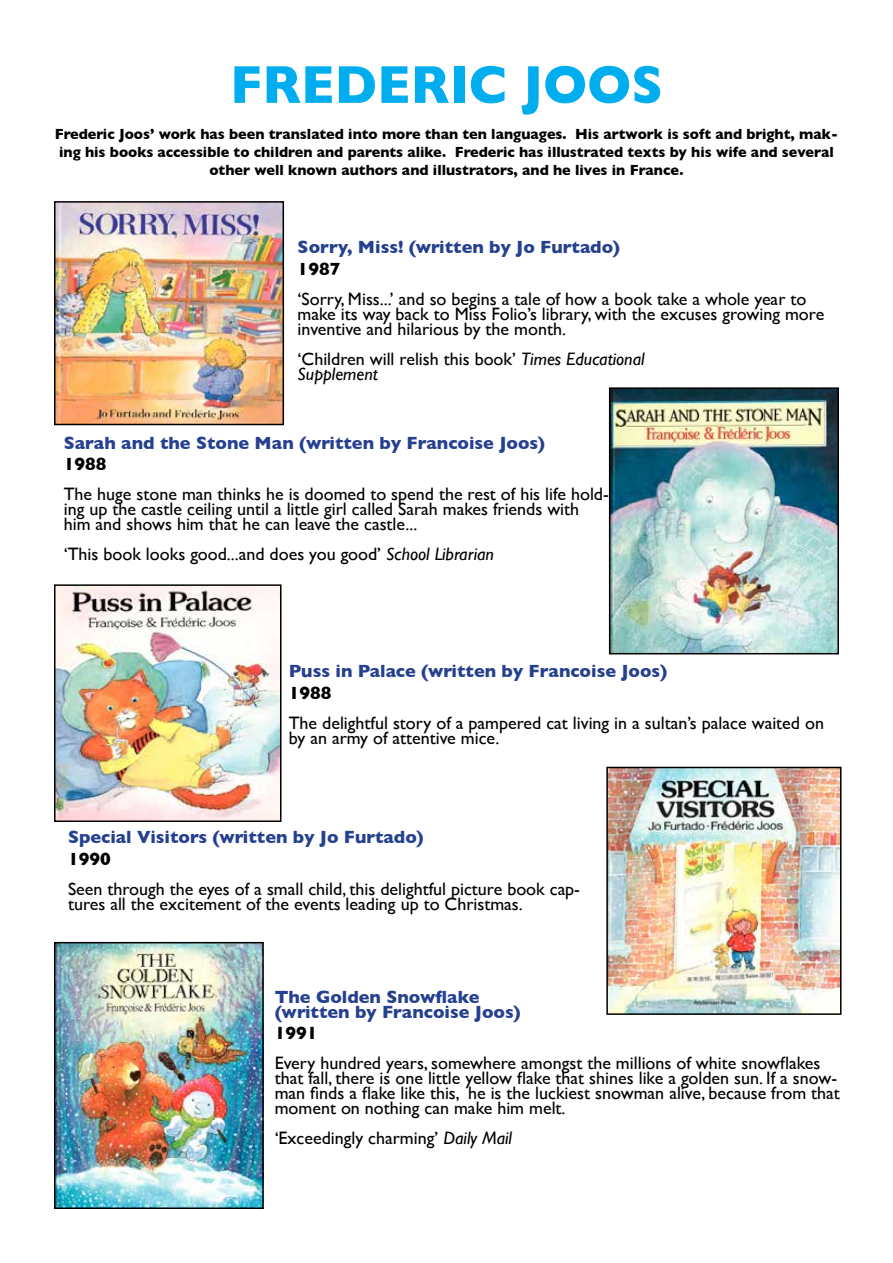
<style>
.page{position:relative;width:893px;height:1263px;background:#fff}
.page>*{position:absolute;margin:0;border:0;box-sizing:border-box;transform-origin:0 0}
.t1{font:700 54px "Gill Sans";color:#00aeef;scale:.96 1}
.t2{font:18px/15px "Gill Sans";color:#000}
.t3{font:700 18px/15px "Gill Sans";color:#25408f}
.t4{font:700 18px "Gill Sans";color:#000}
.t5{font:700 15px/18px "Gill Sans";color:#000;text-align:center;scale:.96 1}
.s1{font-style:italic}
</style>
<div class="page">
<img style="left:57px;top:587px;width:221px;height:232px">
<div style="left:54px;top:584px;width:227px;height:238px;border:2px solid #000"></div>
<img style="left:612px;top:390px;width:224px;height:261px">
<div style="left:609px;top:387px;width:230px;height:267px;border:2px solid #000"></div>
<img style="left:57px;top:204px;width:224px;height:218px">
<div style="left:54px;top:201px;width:230px;height:224px;border:2px solid #000"></div>
<img style="left:609px;top:770px;width:229px;height:242px">
<div style="left:606px;top:767px;width:235px;height:248px;border:2px solid #000"></div>
<img style="left:57px;top:945px;width:204px;height:261px">
<div style="left:54px;top:942px;width:210px;height:267px;border:2px solid #000"></div>
<h1 class="t1" style="left:230px;top:42px;width:452px">FREDERIC JOOS</h1>
<p class="t5" style="left:55px;top:124px;width:818px">Frederic Joos’ work has been translated into more than ten languages. His artwork is soft and bright, mak&shy;ing his books accessible to children and parents alike. Frederic has illustrated texts by his wife and several other well known authors and illustrators, and he lives in France.</p>
<p class="t3" style="left:298px;top:239px;width:324px">Sorry, Miss! (written by Jo Furtado)</p>
<p class="t4" style="left:298px;top:254px;width:44px">1987</p>
<p class="t2" style="left:298px;top:291px;width:528px">‘Sorry, Miss...’ and so begins a tale of how a book take a whole year to make its way back to Miss Folio’s library, with the excuses growing more inventive and hilarious by the month.</p>
<p class="t2" style="left:298px;top:351px;width:348px">‘Children will relish this book’ <span class="s1">Times Educational<br>Supplement</span></p>
<p class="t3" style="left:64px;top:435px;width:483px">Sarah and the Stone Man (written by Francoise Joos)</p>
<p class="t4" style="left:64px;top:450px;width:44px">1988</p>
<p class="t2" style="left:64px;top:487px;width:547px">The huge stone man thinks he is doomed to spend the rest of his life hold&shy;ing up the castle ceiling until a little girl called Sarah makes friends with him and shows him that he can leave the castle...</p>
<p class="t2" style="left:64px;top:547px;width:432px">‘This book looks good...and does you good’ <span class="s1">School Librarian</span></p>
<p class="t3" style="left:289px;top:663px;width:380px">Puss in Palace (written by Francoise Joos)</p>
<p class="t4" style="left:289px;top:678px;width:44px">1988</p>
<p class="t2" style="left:289px;top:715px;width:537px">The delightful story of a pampered cat living in a sultan’s palace waited on by an army of attentive mice.</p>
<p class="t3" style="left:68px;top:829px;width:357px">Special Visitors (written by Jo Furtado)</p>
<p class="t4" style="left:68px;top:844px;width:44px">1990</p>
<p class="t2" style="left:68px;top:881px;width:513px">Seen through the eyes of a small child, this delightful picture book cap&shy;tures all the excitement of the events leading up to Christmas.</p>
<p class="t3" style="left:275px;top:988px;width:248px">The Golden Snowflake (written by Francoise Joos)</p>
<p class="t4" style="left:275px;top:1019px;width:44px">1991</p>
<p class="t2" style="left:275px;top:1055px;width:567px">Every hundred years, somewhere amongst the millions of white snowflakes that fall, there is one little yellow flake that shines like a golden sun. If a snow&shy;man finds a flake like this, he is the luckiest snowman alive, because from that moment on nothing can make him melt.</p>
<p class="t2" style="left:275px;top:1130px;width:239px">‘Exceedingly charming’ <span class="s1">Daily Mail</span></p>
</div>
